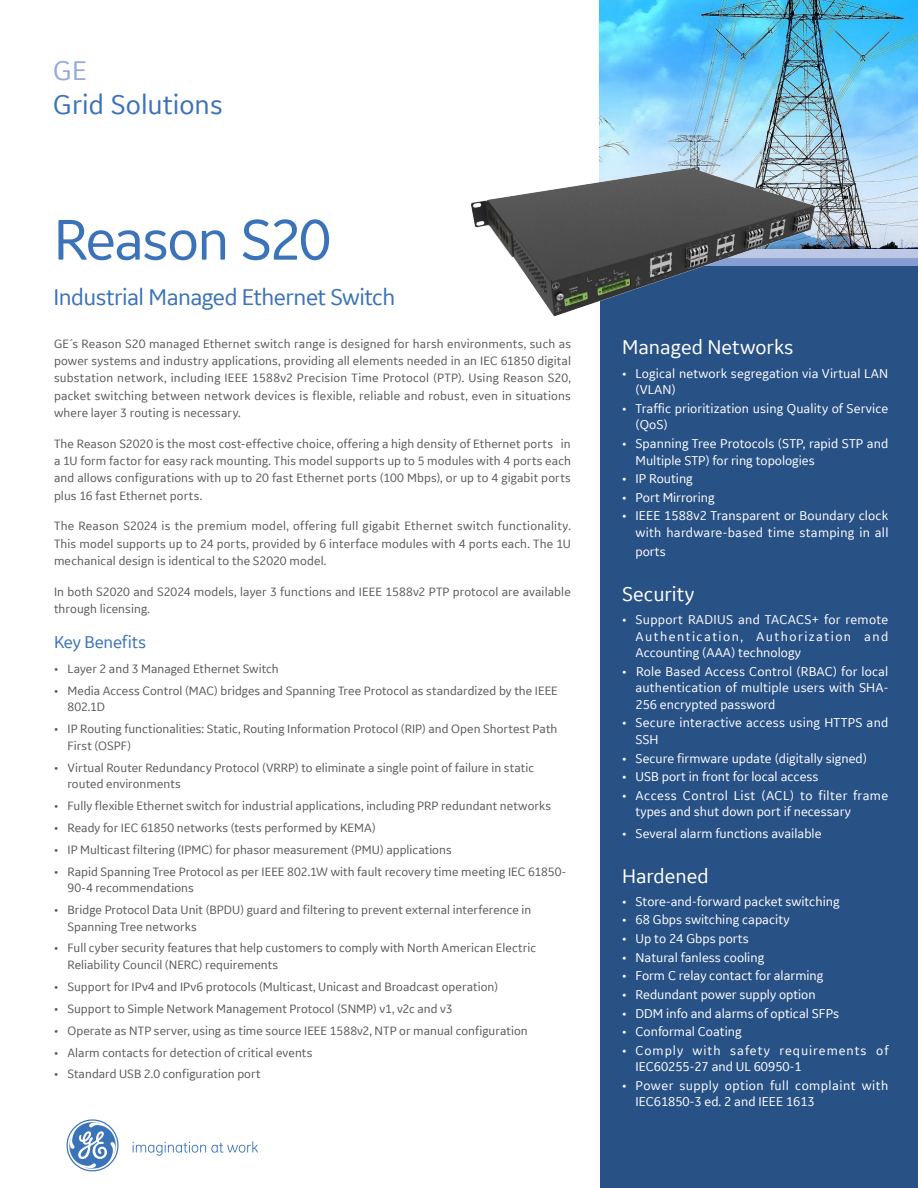
<style>
.page{position:relative;width:918px;height:1188px;background:#fff}
.page>*{position:absolute;margin:0;border:0;box-sizing:border-box;transform-origin:0 0}
.t1{font:60px "GE Inspira Sans";letter-spacing:-.035em;color:#3b73b9}
.t2{font:28.5px "GE Inspira Sans";color:#3b73b9}
.t3{font:28.5px "GE Inspira Sans";color:#97abd8}
.t4{font:24px "GE Inspira Sans";letter-spacing:-.025em;color:#3b73b9}
.t5{font:21px "GE Inspira Sans";color:#fff}
.t6{font:18px "GE Inspira Sans";letter-spacing:-.015em;color:#3b73b9}
.t7{font:13.5px/16.5px "GE Inspira Sans";color:#fff}
.t8{font:13.5px/16.5px "GE Inspira Sans";letter-spacing:.02em;color:#fff}
.t9{font:13.5px/16.5px "GE Inspira Sans";letter-spacing:.035em;color:#fff}
.t10{font:13.5px/16.5px "GE Inspira Sans";letter-spacing:.07em;color:#fff}
.t11{font:12.75px/17.2px "GE Inspira Sans";letter-spacing:.005em;color:#58595b}
</style>
<div class="page">
<div style="left:600px;top:259px;width:318px;height:929px;background:#285186"></div>
<div style="left:600px;top:256px;width:318px;height:10px;background:#869ed1"></div>
<div style="left:600px;top:248px;width:318px;height:10px;background:#bdc8e7"></div>
<svg style="left:133px;top:1141px;width:125px;height:15px"></svg>
<svg style="left:67px;top:1119px;width:52px;height:52px"></svg>
<img style="left:600px;top:0;width:318px;height:248px">
<img style="left:471px;top:38px;width:359px;height:279px">
<h2 class="t3" style="left:53px;top:53px;width:35px">GE</h2>
<h2 class="t2" style="left:53px;top:87px;width:171px">Grid Solutions</h2>
<h1 class="t1" style="left:54px;top:202px;width:279px">Reason S20</h1>
<h3 class="t4" style="left:54px;top:282px;width:343px">Industrial Managed Ethernet Switch</h3>
<p class="t11" style="left:54px;top:335px;width:519px;text-align:justify">GE´s Reason S20 managed Ethernet switch range is designed for harsh environments, such as power systems and industry applications, providing all elements needed in an IEC 61850 digital substation network, including IEEE 1588v2 Precision Time Protocol (PTP). Using Reason S20, packet switching between network devices is flexible, reliable and robust, even in situations where layer 3 routing is necessary.</p>
<p class="t11" style="left:54px;top:435px;width:519px;text-align:justify">The Reason S2020 is the most cost-effective choice, offering a high density of Ethernet ports in a 1U form factor for easy rack mounting. This model supports up to 5 modules with 4 ports each and allows configurations with up to 20 fast Ethernet ports (100 Mbps), or up to 4 gigabit ports plus 16 fast Ethernet ports.</p>
<p class="t11" style="left:54px;top:517px;width:518px;text-align:justify">The Reason S2024 is the premium model, offering full gigabit Ethernet switch functionality.<br>This model supports up to 24 ports, provided by 6 interface modules with 4 ports each. The 1U mechanical design is identical to the S2020 model.</p>
<p class="t11" style="left:54px;top:583px;width:518px">In both S2020 and S2024 models, layer 3 functions and IEEE 1588v2 PTP protocol are available through licensing.</p>
<h3 class="t6" style="left:54px;top:631px;width:94px">Key Benefits</h3>
<p class="t11" style="left:54px;top:660px;width:226px">• Layer 2 and 3 Managed Ethernet Switch</p>
<p class="t11" style="left:68px;top:682px;width:492px;line-height:16.5px;text-indent:-14px">• Media Access Control (MAC) bridges and Spanning Tree Protocol as standardized by the IEEE<br>802.1D</p>
<p class="t11" style="left:68px;top:720px;width:492px;line-height:16.5px;text-indent:-14px">• IP Routing functionalities: Static, Routing Information Protocol (RIP) and Open Shortest Path<br>First (OSPF)</p>
<p class="t11" style="left:68px;top:759px;width:468px;line-height:16.5px;text-indent:-14px">• Virtual Router Redundancy Protocol (VRRP) to eliminate a single point of failure in static routed environments</p>
<p class="t11" style="left:54px;top:797px;width:499px">• Fully flexible Ethernet switch for industrial applications, including PRP redundant networks</p>
<p class="t11" style="left:54px;top:819px;width:323px">• Ready for IEC 61850 networks (tests performed by KEMA)</p>
<p class="t11" style="left:54px;top:841px;width:399px">• IP Multicast filtering (IPMC) for phasor measurement (PMU) applications</p>
<p class="t11" style="left:68px;top:863px;width:500px;line-height:16.5px;text-indent:-14px">• Rapid Spanning Tree Protocol as per IEEE 802.1W with fault recovery time meeting IEC 61850-<br>90-4 recommendations</p>
<p class="t11" style="left:68px;top:901px;width:465px;line-height:16.5px;text-indent:-14px">• Bridge Protocol Data Unit (BPDU) guard and filtering to prevent external interference in<br>Spanning Tree networks</p>
<p class="t11" style="left:68px;top:940px;width:470px;line-height:16.5px;text-indent:-14px">• Full cyber security features that help customers to comply with North American Electric<br>Reliability Council (NERC) requirements</p>
<p class="t11" style="left:54px;top:978px;width:446px">• Support for IPv4 and IPv6 protocols (Multicast, Unicast and Broadcast operation)</p>
<p class="t11" style="left:54px;top:1000px;width:400px">• Support to Simple Network Management Protocol (SNMP) v1, v2c and v3</p>
<p class="t11" style="left:54px;top:1021px;width:475px">• Operate as NTP server, using as time source IEEE 1588v2, NTP or manual configuration</p>
<p class="t11" style="left:54px;top:1043px;width:260px">• Alarm contacts for detection of critical events</p>
<p class="t11" style="left:54px;top:1065px;width:208px">• Standard USB 2.0 configuration port</p>
<h3 class="t5" style="left:622px;top:334px;width:173px">Managed Networks</h3>
<p class="t7" style="left:636px;top:365px;width:254px;text-indent:-14px">• Logical network segregation via Virtual LAN (VLAN)</p>
<p class="t7" style="left:636px;top:400px;width:254px;text-indent:-14px">• Traffic prioritization using Quality of Service (QoS)</p>
<p class="t7" style="left:636px;top:435px;width:254px;text-indent:-14px">• Spanning Tree Protocols (STP, rapid STP and<br>Multiple STP) for ring topologies</p>
<p class="t7" style="left:622px;top:470px;width:72px">• IP Routing</p>
<p class="t7" style="left:622px;top:489px;width:94px">• Port Mirroring</p>
<p class="t7" style="left:622px;top:507px;width:268px;text-align:right">• IEEE 1588v2 Transparent or Boundary clock with hardware-based time stamping in all</p>
<p class="t7" style="left:636px;top:543px;width:32px">ports</p>
<h3 class="t5" style="left:622px;top:581px;width:74px">Security</h3>
<p class="t7" style="left:636px;top:611px;width:254px;text-align:justify;text-indent:-14px">• Support RADIUS and TACACS+ for remote Authentication, Authorization and Accounting (AAA) technology</p>
<p class="t7" style="left:636px;top:663px;width:254px;text-align:justify;text-indent:-14px">• Role Based Access Control (RBAC) for local authentication of multiple users with SHA-256 encrypted password</p>
<p class="t7" style="left:636px;top:714px;width:254px;text-indent:-14px">• Secure interactive access using HTTPS and<br>SSH</p>
<p class="t7" style="left:622px;top:749px;width:247px">• Secure firmware update (digitally signed)</p>
<p class="t7" style="left:622px;top:768px;width:198px">• USB port in front for local access</p>
<p class="t8" style="left:636px;top:787px;width:254px;text-indent:-14px">• Access Control List (ACL) to filter frame types and shut down port if necessary</p>
<p class="t7" style="left:622px;top:825px;width:201px">• Several alarm functions available</p>
<h3 class="t5" style="left:622px;top:862px;width:88px">Hardened</h3>
<p class="t7" style="left:622px;top:893px;width:219px">• Store-and-forward packet switching</p>
<p class="t7" style="left:622px;top:911px;width:169px">• 68 Gbps switching capacity</p>
<p class="t7" style="left:622px;top:930px;width:128px">• Up to 24 Gbps ports</p>
<p class="t7" style="left:622px;top:949px;width:144px">• Natural fanless cooling</p>
<p class="t7" style="left:622px;top:967px;width:203px">• Form C relay contact for alarming</p>
<p class="t7" style="left:622px;top:986px;width:195px">• Redundant power supply option</p>
<p class="t7" style="left:622px;top:1004px;width:219px">• DDM info and alarms of optical SFPs</p>
<p class="t7" style="left:622px;top:1023px;width:121px">• Conformal Coating</p>
<p class="t10" style="left:636px;top:1042px;width:254px;text-indent:-14px">• Comply with safety requirements of<br>IEC60255-27 and UL 60950-1</p>
<p class="t9" style="left:636px;top:1077px;width:254px;text-indent:-14px">• Power supply option full complaint with<br>IEC61850-3 ed. 2 and IEEE 1613</p>
</div>
